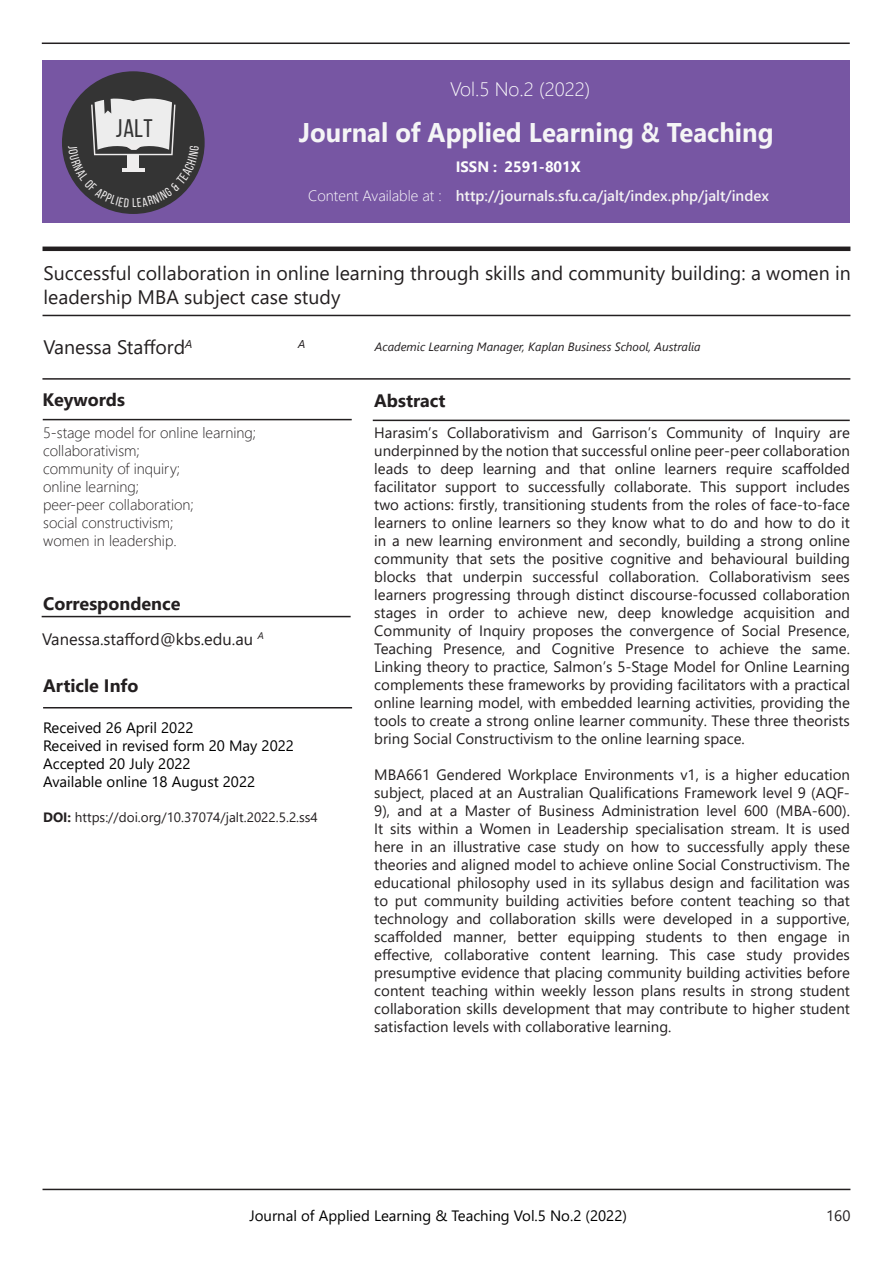
<style>
.page{position:relative;width:893px;height:1263px;background:#fff}
.page>*{position:absolute;margin:0;border:0;box-sizing:border-box;transform-origin:0 0}
.t1{font:700 27px "Segoe UI";color:#f5f5f6;scale:.95 1}
.t2{font:25.5px "Bebas Neue";color:#343434}
.t3{font:19.5px/23.4px "Segoe UI";color:#231f20}
.t4{font:300 19.5px "Segoe UI";color:#fcfcfc}
.t5{font:700 18px "Segoe UI";color:#231f20}
.t6{font:16.5px "Segoe UI";color:#231f20}
.t7{font:15px/18px "Segoe UI";color:#231f20;text-align:justify}
.t8{font:300 15px "Segoe UI";color:#231f20}
.t9{font:15px "Segoe UI";color:#000}
.t10{font:600 15px "Segoe UI";color:#f4f3f3}
.t11{font:300 15px "Segoe UI";color:#fff}
.t12{font:700 15px "Segoe UI";color:#fefefe}
.t13{font:700 15px "Segoe UI";color:#fcfcfc}
.t14{font:13.5px "Segoe UI";color:#231f20}
.t15{font:italic 12px "Segoe UI";color:#231f20}
.t16{font:italic 11.4px "Segoe UI";color:#231f20}
.s1{font-weight:700}
</style>
<div class="page">
<hr style="left:43px;top:1189px;width:807px;height:1px;background:#231f20">
<hr style="left:43px;top:315px;width:807px;height:1px;background:#231f20">
<hr style="left:43px;top:247px;width:807px;height:4px;background:#231f20">
<hr style="left:42px;top:378px;width:808px;height:2px;background:#231f20">
<hr style="left:43px;top:419px;width:309px;height:1px;background:#231f20">
<hr style="left:373px;top:420px;width:477px;height:1px;background:#231f20">
<hr style="left:43px;top:707px;width:309px;height:1px;background:#231f20">
<hr style="left:42px;top:43px;width:808px;height:1px;background:#231f20">
<div style="left:43px;top:61px;width:807px;height:162px;background:#7756a3"></div>
<div style="left:62px;top:71px;width:143px;height:143px;background:#343434;border-radius:50%"></div>
<hr style="left:42px;top:616px;width:309px;height:1px;background:#231f20">
<svg style="left:68px;top:97px;width:131px;height:110px"></svg>
<p class="t2" style="left:116px;top:115px;width:38px">JALT</p>
<p class="t4" style="left:450px;top:71px;width:142px">Vol.5 No.2 (2022)</p>
<p class="t1" style="left:299px;top:107px;width:501px">Journal of Applied Learning &amp; Teaching</p>
<p class="t11" style="left:308px;top:182px;width:135px">Content Available at :</p>
<p class="t13" style="left:456px;top:153px;width:43px">ISSN :</p>
<p class="t12" style="left:504px;top:153px;width:78px">2591-801X</p>
<p class="t10" style="left:456px;top:182px;width:315px">http://journals.sfu.ca/jalt/index.php/jalt/index</p>
<p class="t3" style="left:44px;top:260px;width:809px">Successful collaboration in online learning through skills and community building: a women in leadership MBA subject case study</p>
<p class="t3" style="left:44px;top:334px;width:150px">Vanessa Stafford<sup>A</sup></p>
<p class="t16" style="left:298px;top:333px;width:9px">A</p>
<p class="t15" style="left:375px;top:336px;width:327px">Academic Learning Manager, Kaplan Business School, Australia</p>
<p class="t5" style="left:43px;top:382px;width:84px">Keywords</p>
<p class="t5" style="left:374px;top:383px;width:73px">Abstract</p>
<p class="t8" style="left:43px;top:418px;width:215px">5-stage model for online learning;</p>
<p class="t8" style="left:43px;top:436px;width:98px">collaborativism;</p>
<p class="t8" style="left:43px;top:454px;width:139px">community of inquiry;</p>
<p class="t8" style="left:43px;top:472px;width:98px">online learning;</p>
<p class="t8" style="left:43px;top:490px;width:152px">peer-peer collaboration;</p>
<p class="t8" style="left:43px;top:508px;width:132px">social constructivism;</p>
<p class="t8" style="left:43px;top:526px;width:135px">women in leadership.</p>
<p class="t7" style="left:374px;top:422px;width:477px">Harasim’s Collaborativism and Garrison’s Community of Inquiry are underpinned by the notion that successful online peer-peer collaboration leads to deep learning and that online learners require scaffolded facilitator support to successfully collaborate. This support includes two actions: firstly, transitioning students from the roles of face-to-face learners to online learners so they know what to do and how to do it in a new learning environment and secondly, building a strong online community that sets the positive cognitive and behavioural building blocks that underpin successful collaboration. Collaborativism sees learners progressing through distinct discourse-focussed collaboration stages in order to achieve new, deep knowledge acquisition and Community of Inquiry proposes the convergence of Social Presence, Teaching Presence, and Cognitive Presence to achieve the same.<br>Linking theory to practice, Salmon’s 5-Stage Model for Online Learning complements these frameworks by providing facilitators with a practical online learning model, with embedded learning activities, providing the tools to create a strong online learner community. These three theorists bring Social Constructivism to the online learning space.</p>
<p class="t7" style="left:374px;top:764px;width:477px">MBA661 Gendered Workplace Environments v1, is a higher education subject, placed at an Australian Qualifications Framework level 9 (AQF-9), and at a Master of Business Administration level 600 (MBA-600).<br>It sits within a Women in Leadership specialisation stream. It is used here in an illustrative case study on how to successfully apply these theories and aligned model to achieve online Social Constructivism. The educational philosophy used in its syllabus design and facilitation was to put community building activities before content teaching so that technology and collaboration skills were developed in a supportive, scaffolded manner, better equipping students to then engage in effective, collaborative content learning. This case study provides presumptive evidence that placing community building activities before content teaching within weekly lesson plans results in strong student collaboration skills development that may contribute to higher student satisfaction levels with collaborative learning.</p>
<p class="t5" style="left:43px;top:587px;width:139px">Correspondence</p>
<p class="t6" style="left:42px;top:623px;width:223px">Vanessa.stafford@kbs.edu.au <sup>A</sup></p>
<p class="t5" style="left:43px;top:668px;width:97px">Article Info</p>
<p class="t9" style="left:43px;top:714px;width:152px">Received 26 April 2022</p>
<p class="t9" style="left:43px;top:732px;width:252px">Received in revised form 20 May 2022</p>
<p class="t9" style="left:43px;top:750px;width:149px">Accepted 20 July 2022</p>
<p class="t9" style="left:43px;top:768px;width:214px">Available online 18 August 2022</p>
<p class="t14" style="left:43px;top:804px;width:276px"><span class="s1">DOI:</span> https://doi.org/10.37074/jalt.2022.5.2.ss4</p>
<p class="t9" style="left:249px;top:1201px;width:379px">Journal of Applied Learning &amp; Teaching Vol.5 No.2 (2022)</p>
<p class="t7" style="left:826px;top:1205px;width:26px">160</p>
</div>
